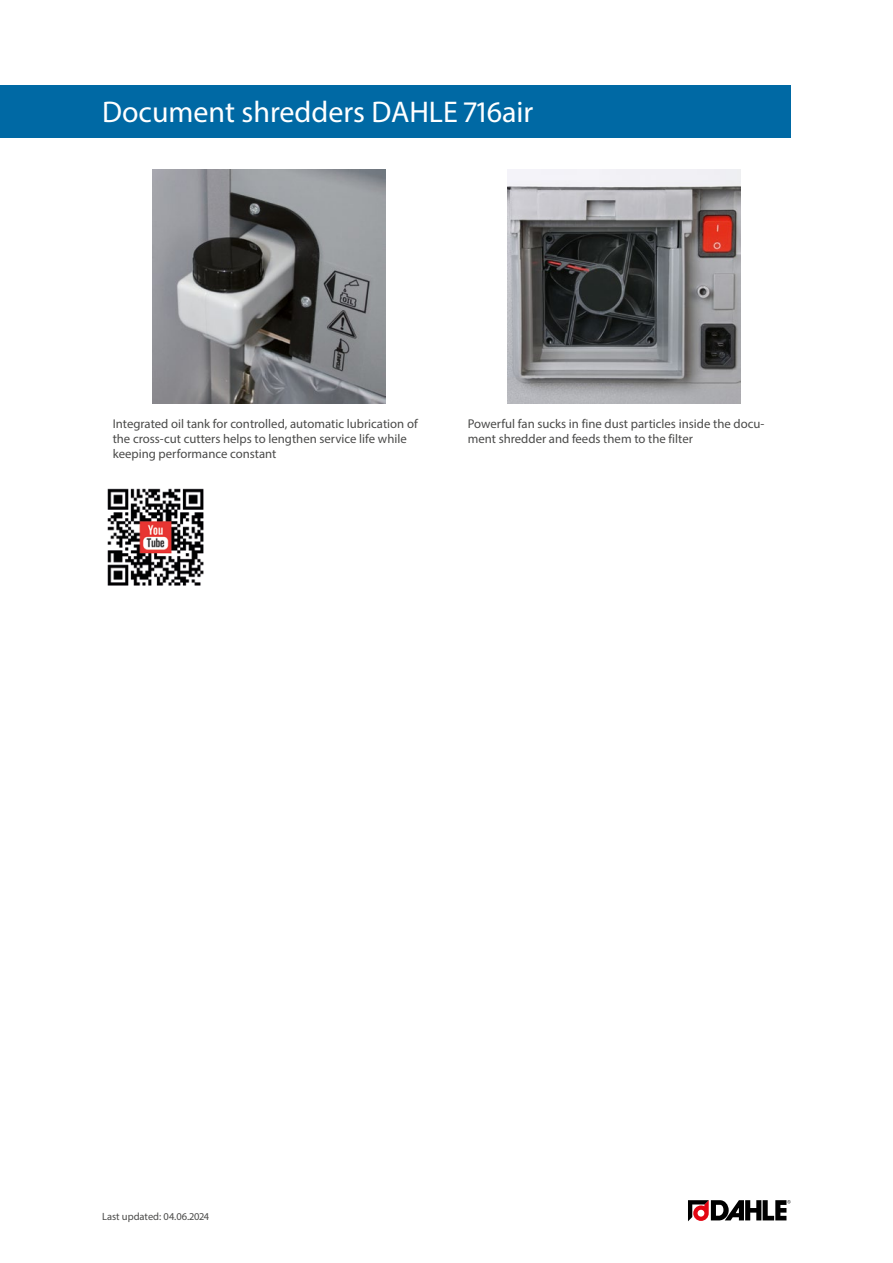
<style>
.page{position:relative;width:893px;height:1263px;background:#fff}
.page>*{position:absolute;margin:0;border:0;box-sizing:border-box;transform-origin:0 0}
.Produktname{font:30px "Myriad Pro";color:#fff}
.Fliesstexte{font:12.75px/15.3px "Myriad Pro";color:#4a4a49}
.t1{font:10.5px "Myriad Pro";color:#4a4a49}
</style>
<div class="page">
<img style="left:152px;top:169px;width:234px;height:234px">
<img style="left:507px;top:169px;width:234px;height:234px">
<img style="left:107px;top:488px;width:97px;height:98px">
<svg style="left:688px;top:1200px;width:103px;height:21px"></svg>
<div style="left:0;top:85px;width:791px;height:53px;background:#0069a4"></div>
<p class="Produktname" style="left:102px;top:94px;width:433px">Document shredders DAHLE 716air</p>
<p class="Fliesstexte" style="left:113px;top:416px;width:307px">Integrated oil tank for controlled, automatic lubrication of the cross-cut cutters helps to lengthen service life while keeping performance constant</p>
<p class="Fliesstexte" style="left:468px;top:416px;width:298px">Powerful fan sucks in fine dust particles inside the docu&shy;ment shredder and feeds them to the filter</p>
<p class="t1" style="left:102px;top:1210px;width:109px">Last updated: 04.06.2024</p>
</div>
